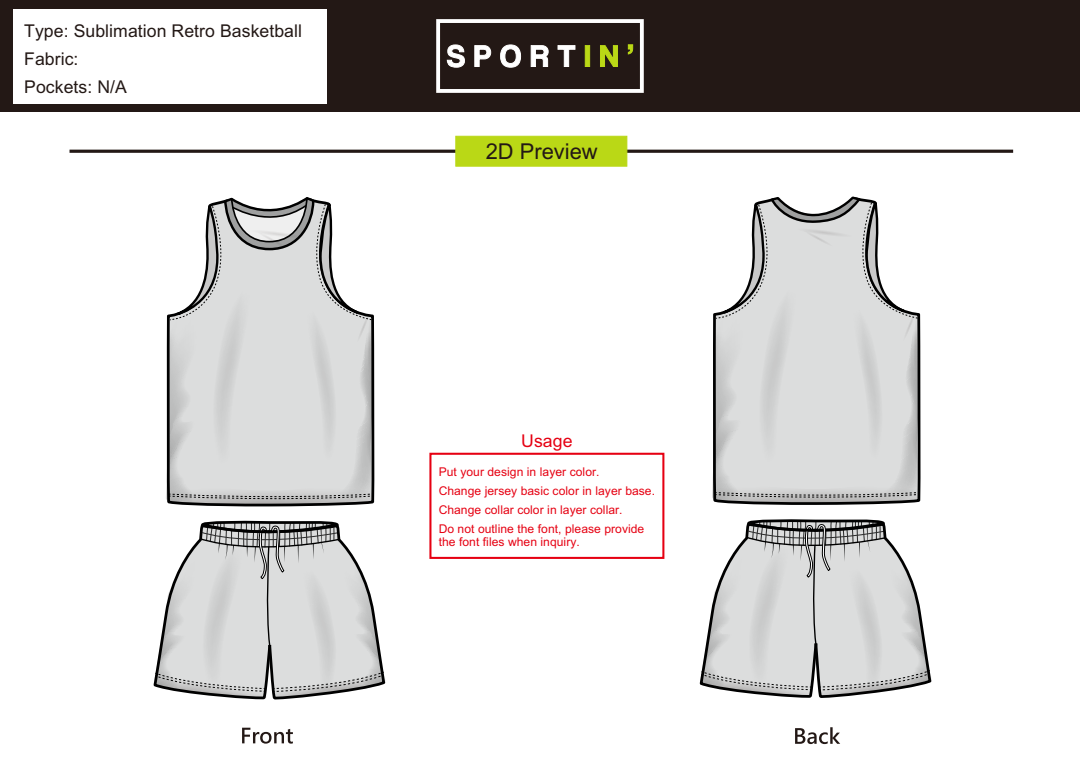
<style>
.page{position:relative;width:1080px;height:783px;background:#fff}
.page>*{position:absolute;margin:0;border:0;box-sizing:border-box;transform-origin:0 0}
.t1{font:700 21.88px "M Hei HK";color:#231815}
.t2{font:700 17.6px/28px "M Hei HK";letter-spacing:.005em;color:#231815}
.t3{font:700 17.6px "M Hei HK";letter-spacing:.005em;color:#e60012}
.t4{font:700 12.08px/19.2px "M Hei HK";letter-spacing:.005em;color:#e60012}
</style>
<div class="page">
<div style="left:0;top:0;width:1080px;height:112px;background:#231815"></div>
<svg style="left:436px;top:19px;width:208px;height:74px"></svg>
<hr style="left:69px;top:150px;width:944px;height:3px;background:#231815">
<div style="left:455px;top:136px;width:172px;height:30px;background:#bad816;border:1px solid #bad816"></div>
<svg style="left:242px;top:727px;width:51px;height:16px"></svg>
<svg style="left:795px;top:727px;width:45px;height:17px"></svg>
<div style="left:14px;top:10px;width:313px;height:94px;background:#fff"></div>
<div style="left:429px;top:453px;width:235px;height:106px;border:2px solid #e60012"></div>
<svg style="left:189px;top:314px;width:186px;height:193px"></svg>
<svg style="left:153px;top:520px;width:233px;height:180px"></svg>
<svg style="left:166px;top:197px;width:207px;height:308px"></svg>
<svg style="left:699px;top:519px;width:233px;height:179px"></svg>
<svg style="left:712px;top:196px;width:207px;height:308px"></svg>
<h2 class="t2" style="left:24px;top:15px;width:279px">Type: Sublimation Retro Basketball<br>Fabric:<br>Pockets: N/A</h2>
<h1 class="t1" style="left:486px;top:135px;width:113px">2D Preview</h1>
<h2 class="t3" style="left:521px;top:427px;width:53px">Usage</h2>
<p class="t4" style="left:439px;top:461px;width:218px">Put your design in layer color.<br>Change jersey basic color in layer base.<br>Change collar color in layer collar.<br>Do not outline the font, please provide</p>
<p class="t4" style="left:439px;top:531px;width:143px">the font files when inquiry.</p>
</div>
